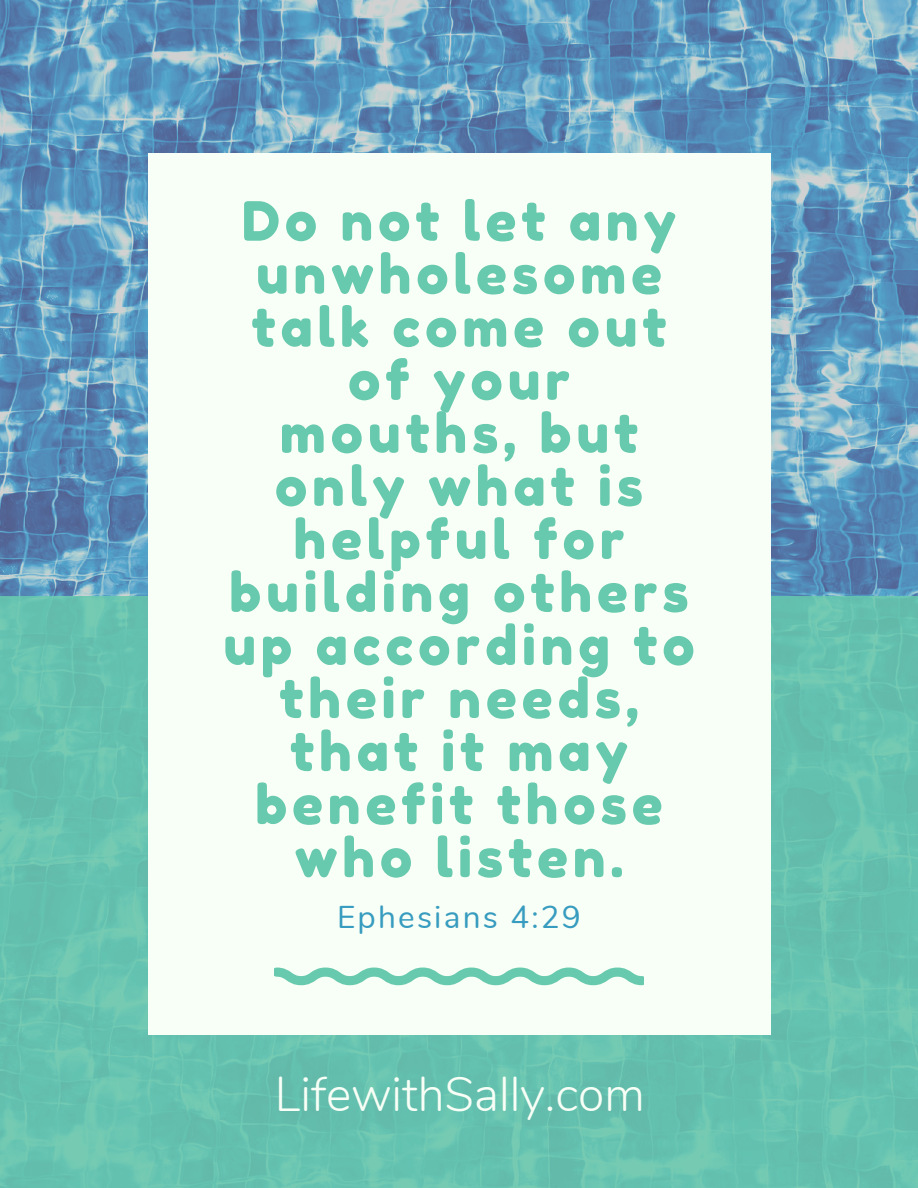
<style>
.page{position:relative;width:918px;height:1188px;background:#fff}
.page>*{position:absolute;margin:0;border:0;box-sizing:border-box;transform-origin:0 0}
.t1{font:54px/53.1px "Fredoka One";letter-spacing:.09em;color:#67c9ad;text-align:center}
.t2{font:300 48px "Nunito";color:#f8fff6}
.t3{font:31.5px "Nunito";letter-spacing:.07em;color:#379cbf}
</style>
<div class="page">
<img style="left:0;top:0;width:918px;height:596px">
<div style="left:0;top:596px;width:918px;height:592px;background:linear-gradient(to bottom,#67c2b0,#67c2b0)"></div>
<div style="left:148px;top:153px;width:622px;height:882px;background:#f8fff6"></div>
<svg style="left:274px;top:968px;width:370px;height:17px"></svg>
<p class="t1" style="left:223px;top:194px;width:473px">Do not let any unwholesome talk come out of your mouths, but only what is helpful for building others up according to their needs, that it may benefit those who listen.</p>
<p class="t3" style="left:337px;top:897px;width:245px">Ephesians 4:29</p>
<p class="t2" style="left:275px;top:1062px;width:371px">LifewithSally.com</p>
</div>
